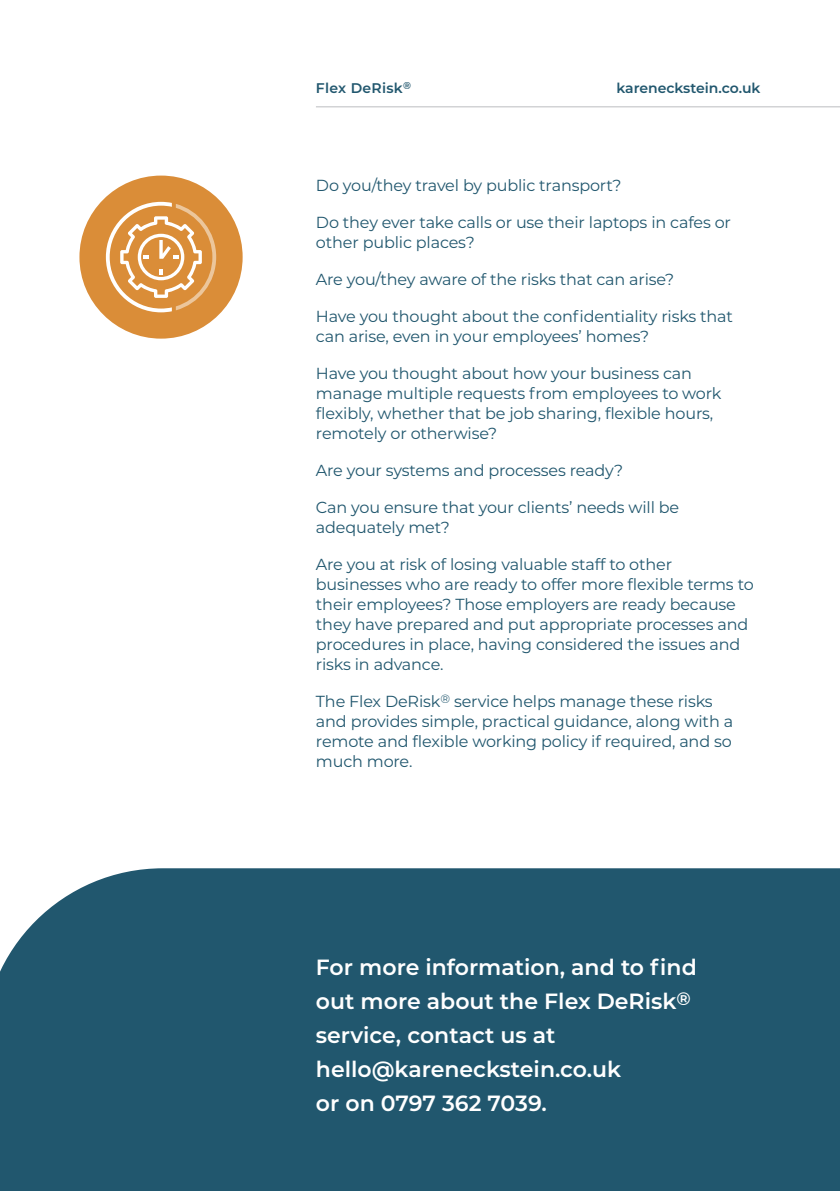
<style>
.page{position:relative;width:840px;height:1191px;background:#fff}
.page>*{position:absolute;margin:0;border:0;box-sizing:border-box;transform-origin:0 0}
.t1{font:600 22px/34px "Montserrat";color:#fff}
.t2{font:16px/20px "Montserrat";letter-spacing:-.01em;color:#21576e}
.t3{font:600 14px "Montserrat";color:#21576e}
.t4{font:600 14px "Montserrat";letter-spacing:.02em;color:#21576e}
</style>
<div class="page">
<div style="left:0;top:868px;width:839px;height:323px;background:#21576e"></div>
<div style="left:79px;top:176px;width:163px;height:163px;background:#da8d38;border-radius:50%"></div>
<svg style="left:106px;top:202px;width:110px;height:110px"></svg>
<hr style="left:316px;top:106px;width:523px;height:1px;background:#bcbdc0">
<p class="t4" style="left:316px;top:78px;width:97px">Flex DeRisk<sup>®</sup></p>
<p class="t3" style="left:616px;top:78px;width:145px">kareneckstein.co.uk</p>
<p class="t2" style="left:316px;top:175px;width:307px">Do you/they travel by public transport?</p>
<p class="t2" style="left:316px;top:212px;width:416px">Do they ever take calls or use their laptops in cafes or other public places?</p>
<p class="t2" style="left:316px;top:269px;width:360px">Are you/they aware of the risks that can arise?</p>
<p class="t2" style="left:316px;top:306px;width:418px">Have you thought about the confidentiality risks that can arise, even in your employees’ homes?</p>
<p class="t2" style="left:316px;top:363px;width:407px">Have you thought about how your business can manage multiple requests from employees to work flexibly, whether that be job sharing, flexible hours, remotely or otherwise?</p>
<p class="t2" style="left:316px;top:460px;width:309px">Are your systems and processes ready?</p>
<p class="t2" style="left:316px;top:497px;width:364px">Can you ensure that your clients’ needs will be adequately met?</p>
<p class="t2" style="left:316px;top:554px;width:439px">Are you at risk of losing valuable staff to other businesses who are ready to offer more flexible terms to their employees? Those employers are ready because they have prepared and put appropriate processes and procedures in place, having considered the issues and risks in advance.</p>
<p class="t2" style="left:316px;top:691px;width:418px">The Flex DeRisk<sup>®</sup> service helps manage these risks and provides simple, practical guidance, along with a remote and flexible working policy if required, and so much more.</p>
<p class="t1" style="left:316px;top:948px;width:382px">For more information, and to find out more about the Flex DeRisk<sup>® </sup>service, contact us at hello@kareneckstein.co.uk<br>or on 0797 362 7039.</p>
</div>
